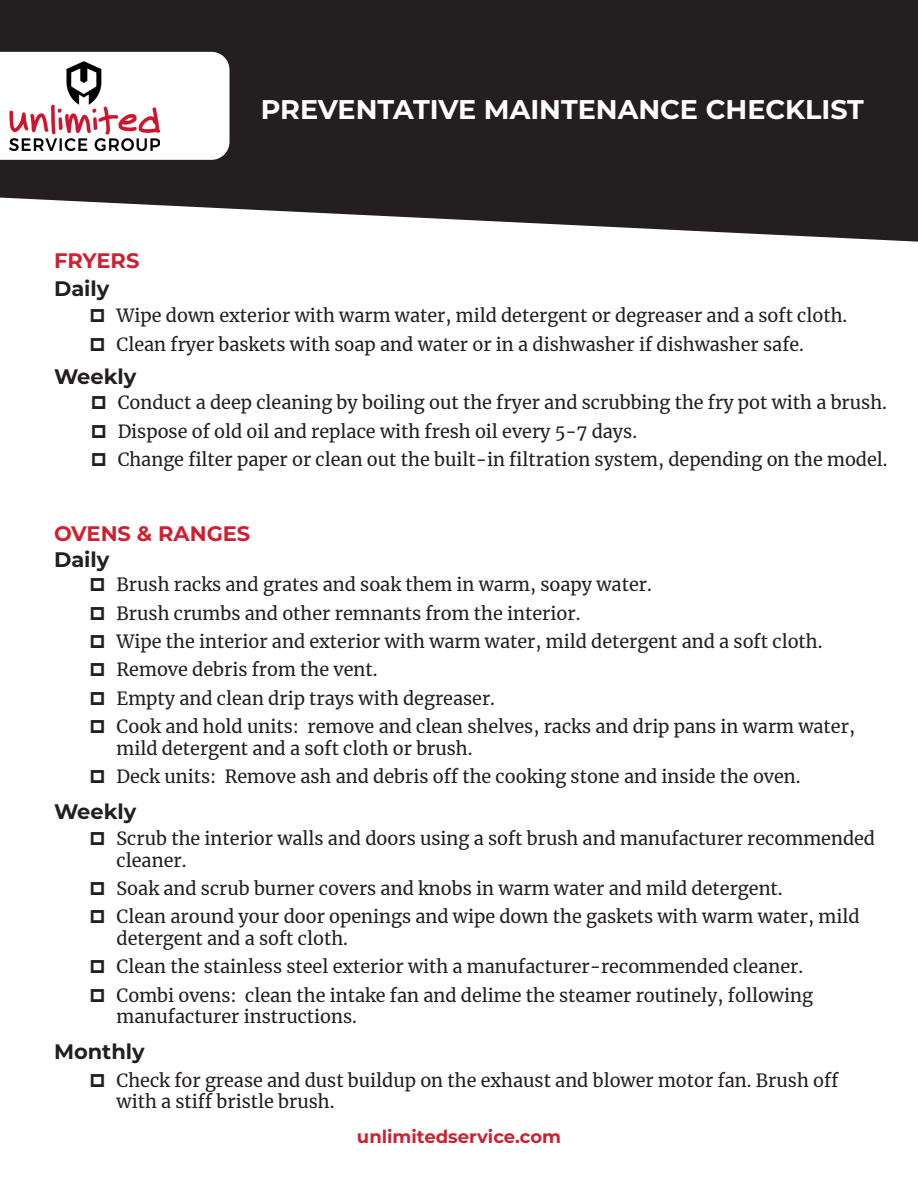
<style>
.page{position:relative;width:918px;height:1188px;background:#fff}
.page>*{position:absolute;margin:0;border:0;box-sizing:border-box;transform-origin:0 0}
.t1{font:700 27px "Montserrat";color:#fff}
.t2{font:700 21px "Montserrat";color:#231f20}
.t3{font:700 21px "Montserrat";color:#d0202f}
.t4{font:18px/21.6px "Merriweather";color:#231f20}
.t5{font:700 18px "Montserrat";color:#d0202f}
</style>
<div class="page">
<svg style="left:0;top:0;width:918px;height:242px;background:#393637"></svg>
<svg style="left:0;top:52px;width:230px;height:108px"></svg>
<img style="left:9px;top:62px;width:151px;height:88px">
<p class="t1" style="left:261px;top:90px;width:605px">PREVENTATIVE MAINTENANCE CHECKLIST</p>
<p class="t3" style="left:54px;top:246px;width:87px">FRYERS</p>
<p class="t2" style="left:54px;top:274px;width:57px">Daily</p>
<p class="t4" style="left:117px;top:305px;width:732px">Wipe down exterior with warm water, mild detergent or degreaser and a soft cloth.</p>
<p class="t4" style="left:117px;top:333px;width:689px">Clean fryer baskets with soap and water or in a dishwasher if dishwasher safe.</p>
<p class="t2" style="left:54px;top:361px;width:84px">Weekly</p>
<p class="t4" style="left:118px;top:391px;width:771px">Conduct a deep cleaning by boiling out the fryer and scrubbing the fry pot with a brush.</p>
<p class="t4" style="left:118px;top:420px;width:521px">Dispose of old oil and replace with fresh oil every 5-7 days.</p>
<p class="t4" style="left:118px;top:448px;width:772px">Change filter paper or clean out the built-in filtration system, depending on the model.</p>
<p class="t3" style="left:54px;top:518px;width:198px">OVENS &amp; RANGES</p>
<p class="t2" style="left:54px;top:544px;width:57px">Daily</p>
<p class="t4" style="left:117px;top:573px;width:537px">Brush racks and grates and soak them in warm, soapy water.</p>
<p class="t4" style="left:117px;top:602px;width:465px">Brush crumbs and other remnants from the interior.</p>
<p class="t4" style="left:117px;top:630px;width:707px">Wipe the interior and exterior with warm water, mild detergent and a soft cloth.</p>
<p class="t4" style="left:117px;top:659px;width:262px">Remove debris from the vent.</p>
<p class="t4" style="left:117px;top:687px;width:380px">Empty and clean drip trays with degreaser.</p>
<p class="t4" style="left:117px;top:715px;width:740px">Cook and hold units: remove and clean shelves, racks and drip pans in warm water, mild detergent and a soft cloth or brush.</p>
<p class="t4" style="left:117px;top:765px;width:686px">Deck units: Remove ash and debris off the cooking stone and inside the oven.</p>
<p class="t2" style="left:54px;top:796px;width:84px">Weekly</p>
<p class="t4" style="left:117px;top:827px;width:760px">Scrub the interior walls and doors using a soft brush and manufacturer recommended cleaner.</p>
<p class="t4" style="left:117px;top:877px;width:668px">Soak and scrub burner covers and knobs in warm water and mild detergent.</p>
<p class="t4" style="left:117px;top:906px;width:744px">Clean around your door openings and wipe down the gaskets with warm water, mild detergent and a soft cloth.</p>
<p class="t4" style="left:117px;top:955px;width:688px">Clean the stainless steel exterior with a manufacturer-recommended cleaner.</p>
<p class="t4" style="left:117px;top:984px;width:698px">Combi ovens: clean the intake fan and delime the steamer routinely, following manufacturer instructions.</p>
<p class="t2" style="left:54px;top:1037px;width:92px">Monthly</p>
<p class="t4" style="left:117px;top:1069px;width:724px">Check for grease and dust buildup on the exhaust and blower motor fan. Brush off with a stiff bristle brush.</p>
<p class="t5" style="left:357px;top:1123px;width:206px">unlimitedservice.com</p>
</div>
